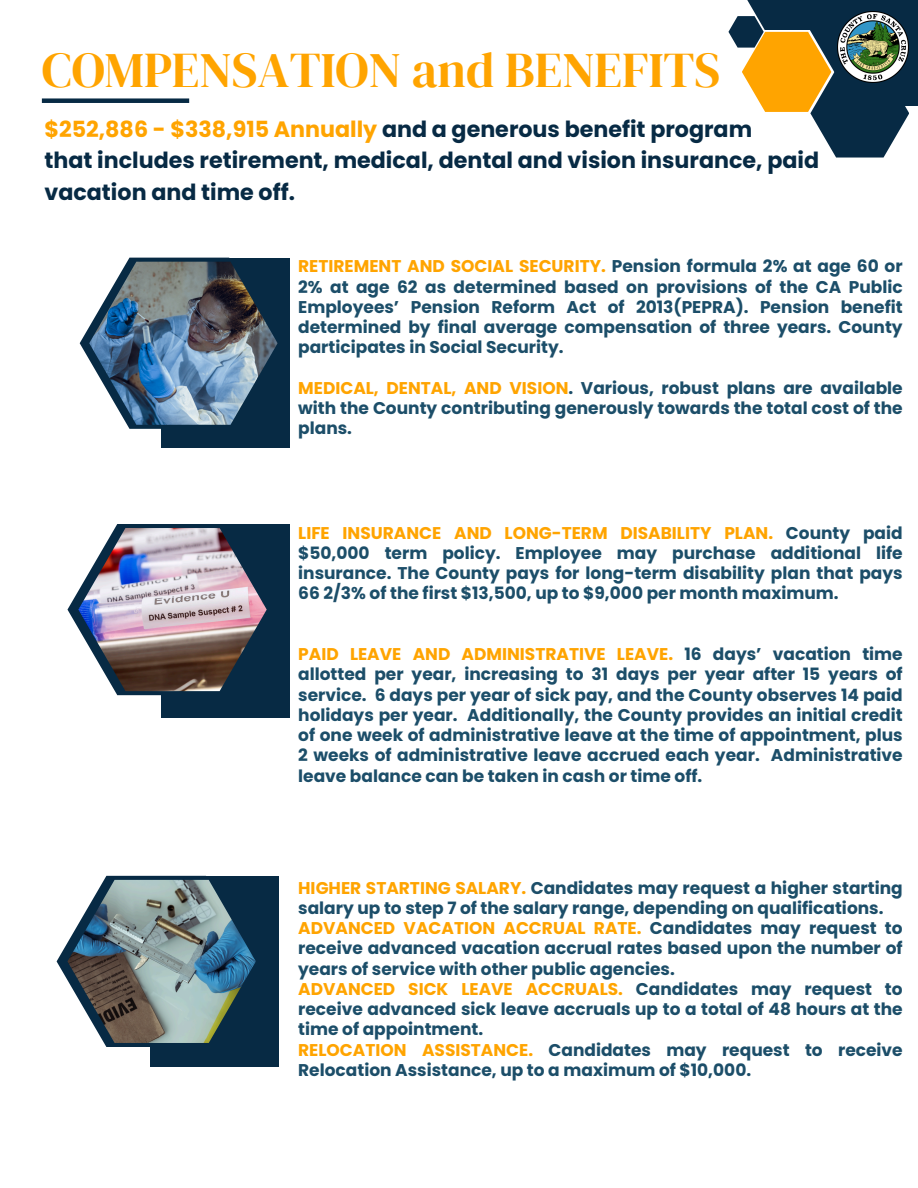
<style>
.page{position:relative;width:918px;height:1188px;background:#fff}
.page>*{position:absolute;margin:0;border:0;box-sizing:border-box;transform-origin:0 0}
.t1{font:49.5px "DM Serif Display";color:#ffa400}
.t2{font:700 22.2px/31.5px "Poppins";color:#072a44}
.t3{font:700 16.95px/20.2px "Poppins";color:#1c4e69;text-align:justify}
.s1{color:#ffa400}
</style>
<div class="page">
<div style="left:161px;top:258px;width:128px;height:189px;background:#072a44"></div>
<div style="left:161px;top:524px;width:128px;height:193px;background:#072a44"></div>
<div style="left:151px;top:876px;width:128px;height:191px;background:#072a44"></div>
<svg style="left:80px;top:258px;width:139px;height:171px"></svg>
<svg style="left:67px;top:524px;width:153px;height:171px"></svg>
<svg style="left:57px;top:876px;width:152px;height:171px"></svg>
<img style="left:89px;top:262px;width:189px;height:163px">
<img style="left:78px;top:528px;width:189px;height:163px">
<img style="left:67px;top:880px;width:189px;height:163px">
<div style="left:792px;top:0;width:126px;height:106px;background:#072a44"></div>
<svg style="left:728px;top:16px;width:181px;height:142px"></svg>
<div style="left:739px;top:0;width:107px;height:30px;background:#072a44"></div>
<div style="left:42px;top:98px;width:147px;height:5px;background:#072a44"></div>
<img style="left:838px;top:12px;width:71px;height:71px">
<p class="t1" style="left:42px;top:35px;width:680px">COMPENSATION and BENEFITS</p>
<p class="t2" style="left:44px;top:113px;width:776px"><span class="s1">$252,886 - $338,915 Annually</span> and a generous benefit program<br>that includes retirement, medical, dental and vision insurance, paid vacation and time off.</p>
<p class="t3" style="left:298px;top:256px;width:606px"><span class="s1">RETIREMENT AND SOCIAL SECURITY.</span> Pension formula 2% at age 60 or 2% at age 62 as determined based on provisions of the CA Public Employees’ Pension Reform Act of 2013(PEPRA). Pension benefit determined by final average compensation of three years. County participates in Social Security.</p>
<p class="t3" style="left:298px;top:378px;width:606px"><span class="s1">MEDICAL, DENTAL, AND VISION</span>. Various, robust plans are available with the County contributing generously towards the total cost of the plans.</p>
<p class="t3" style="left:298px;top:523px;width:606px"><span class="s1">LIFE INSURANCE AND LONG-TERM DISABILITY PLAN.</span> County paid $50,000 term policy. Employee may purchase additional life insurance. The County pays for long-term disability plan that pays 66 2/3% of the first $13,500, up to $9,000 per month maximum.</p>
<p class="t3" style="left:298px;top:644px;width:606px"><span class="s1">PAID LEAVE AND ADMINISTRATIVE LEAVE.</span> 16 days’ vacation time allotted per year, increasing to 31 days per year after 15 years of service. 6 days per year of sick pay, and the County observes 14 paid holidays per year. Additionally, the County provides an initial credit of one week of administrative leave at the time of appointment, plus 2 weeks of administrative leave accrued each year. Administrative leave balance can be taken in cash or time off.</p>
<p class="t3" style="left:298px;top:877px;width:606px"><span class="s1">HIGHER STARTING SALARY.</span> Candidates may request a higher starting salary up to step 7 of the salary range, depending on qualifications.</p>
<p class="t3" style="left:298px;top:918px;width:606px"><span class="s1">ADVANCED VACATION ACCRUAL RATE.</span> Candidates may request to receive advanced vacation accrual rates based upon the number of years of service with other public agencies.</p>
<p class="t3" style="left:298px;top:979px;width:606px"><span class="s1">ADVANCED SICK LEAVE ACCRUALS.</span> Candidates may request to receive advanced sick leave accruals up to a total of 48 hours at the time of appointment.</p>
<p class="t3" style="left:298px;top:1039px;width:606px"><span class="s1">RELOCATION ASSISTANCE.</span> Candidates may request to receive<br>Relocation Assistance, up to a maximum of $10,000.</p>
</div>
